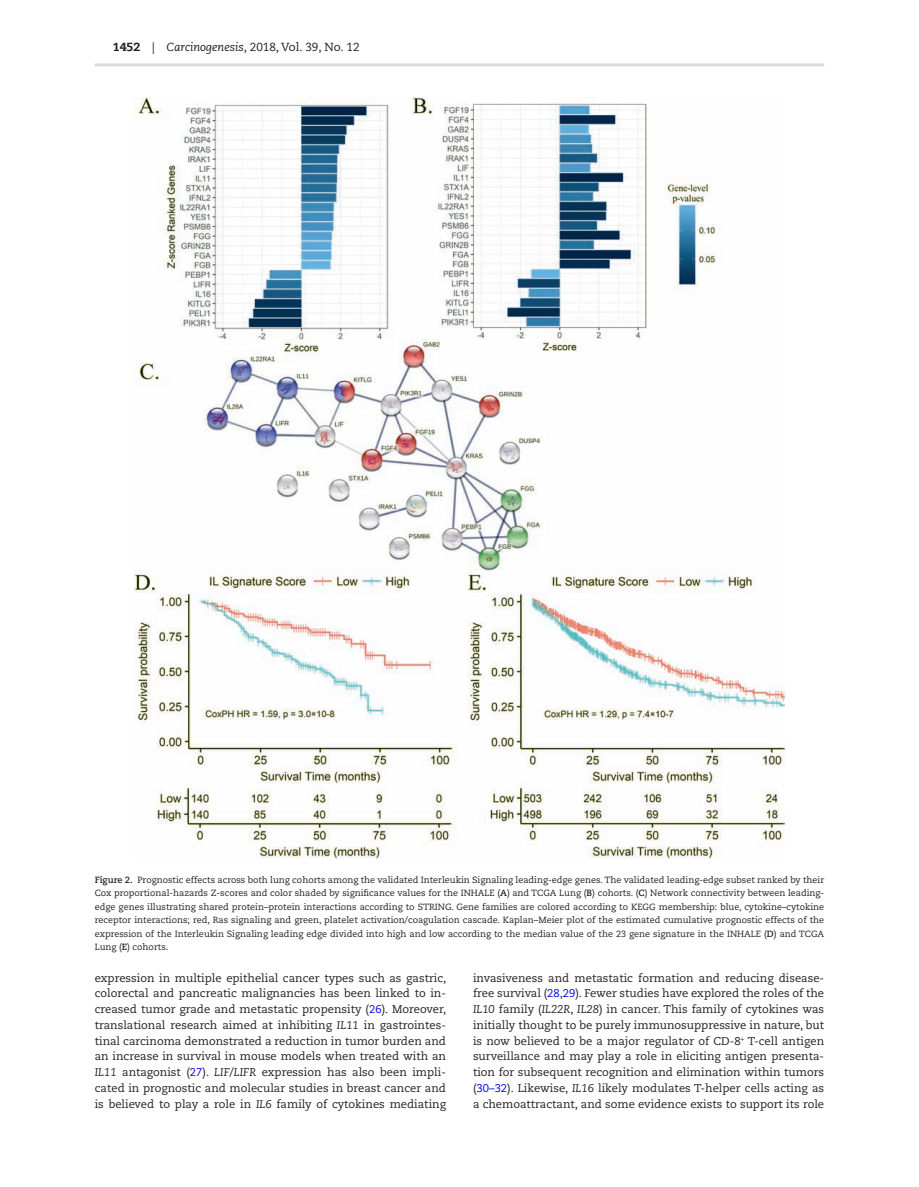
<style>
.page{position:relative;width:919px;height:1187px;background:#fff}
.page>*{position:absolute;margin:0;border:0;box-sizing:border-box;transform-origin:0 0}
.t1{font:11.7px "Caecilia LT Std";color:#231f20}
.t2{font:11.25px/15.8px "Caecilia LT Std";color:#231f20;text-align:justify}
.t3{font:9px/13.5px "Caecilia LT Std";color:#231f20;text-align:justify}
.s1{font-weight:800}
.s2{font-style:italic}
.s3{font-weight:700}
.s4{color:#00f}
</style>
<div class="page">
<hr style="left:95px;top:63px;width:729px;height:3px;background:#dcdddf">
<img style="left:134px;top:98px;width:650px;height:760px">
<p class="t1" style="left:113px;top:41px;width:248px"><span class="s1">1452</span> | <span class="s2">Carcinogenesis</span>, 2018, Vol. 39, No. 12</p>
<p class="t3" style="left:95px;top:873px;width:731px"><span class="s3">Figure 2.</span> Prognostic effects across both lung cohorts among the validated Interleukin Signaling leading-edge genes. The validated leading-edge subset ranked by their Cox proportional-hazards Z-scores and color shaded by significance values for the INHALE (<span class="s3">A</span>) and TCGA Lung (<span class="s3">B</span>) cohorts. (<span class="s3">C</span>) Network connectivity between leading&shy;edge genes illustrating shared protein–protein interactions according to STRING. Gene families are colored according to KEGG membership: blue, cytokine–cytokine receptor interactions; red, Ras signaling and green, platelet activation/coagulation cascade. Kaplan–Meier plot of the estimated cumulative prognostic effects of the expression of the Interleukin Signaling leading edge divided into high and low according to the median value of the 23 gene signature in the INHALE (<span class="s3">D</span>) and TCGA Lung (<span class="s3">E</span>) cohorts.</p>
<p class="t2" style="left:95px;top:969px;width:353px">expression in multiple epithelial cancer types such as gastric, colorectal and pancreatic malignancies has been linked to in&shy;creased tumor grade and metastatic propensity (<span class="s4">26</span>). Moreover, translational research aimed at inhibiting <span class="s2">IL11</span> in gastrointes&shy;tinal carcinoma demonstrated a reduction in tumor burden and an increase in survival in mouse models when treated with an <span class="s2">IL11</span> antagonist (<span class="s4">27</span>). <span class="s2">LIF</span>/<span class="s2">LIFR</span> expression has also been impli&shy;cated in prognostic and molecular studies in breast cancer and is believed to play a role in <span class="s2">IL6</span> family of cytokines mediating</p>
<p class="t2" style="left:473px;top:969px;width:353px">invasiveness and metastatic formation and reducing disease&shy;free survival (<span class="s4">28</span>,<span class="s4">29</span>). Fewer studies have explored the roles of the <span class="s2">IL10</span> family (<span class="s2">IL22R</span>, <span class="s2">IL28</span>) in cancer. This family of cytokines was initially thought to be purely immunosuppressive in nature, but is now believed to be a major regulator of CD-8<sup>+</sup> T-cell antigen surveillance and may play a role in eliciting antigen presenta&shy;tion for subsequent recognition and elimination within tumors (<span class="s4">30–32</span>). Likewise, <span class="s2">IL16</span> likely modulates T-helper cells acting as a chemoattractant, and some evidence exists to support its role</p>
</div>
